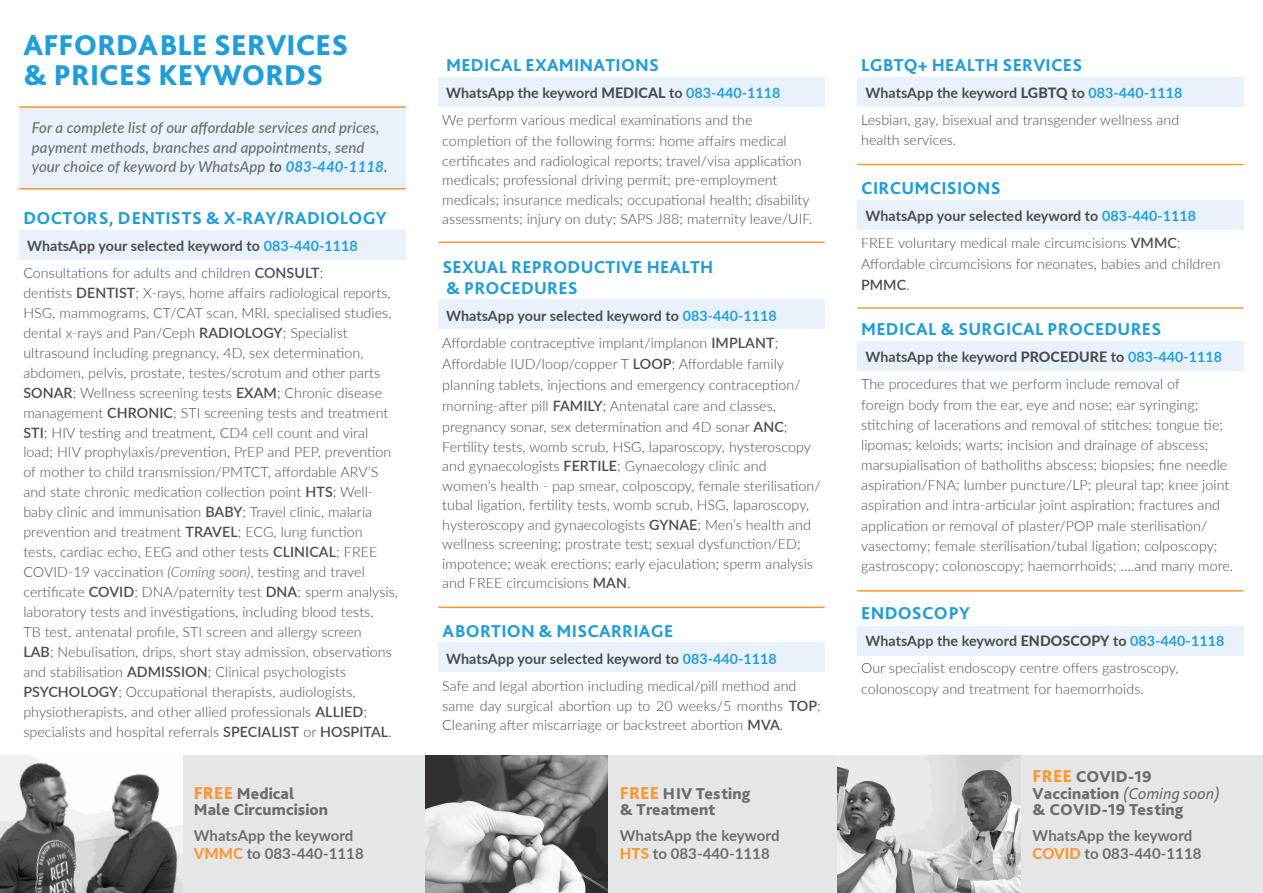
<style>
.page{position:relative;width:1263px;height:893px;background:#fff}
.page>*{position:absolute;margin:0;border:0;box-sizing:border-box;transform-origin:0 0}
.t1{font:800 30px "Bliss Pro";letter-spacing:.005em;color:#209ed9}
.t2{font:800 18px "Bliss Pro";letter-spacing:.015em;color:#209ed9}
.t3{font:800 16.5px/16.5px "Bliss Pro";letter-spacing:.005em;color:#6c6d70}
.t4{font:italic 500 15px/19.5px "Lato";letter-spacing:.005em;color:#6c6d70}
.t5{font:700 15px/18px "Lato";letter-spacing:.005em;color:#6c6d70}
.t6{font:300 14.25px/20px "Lato";letter-spacing:.005em;color:#4b4c4d}
.t7{font:700 14.25px "Lato";letter-spacing:.005em;color:#4b4c4d}
.s1{color:#4b4c4d}
.s2{font-weight:700;color:#209ed9}
.s3{color:#209ed9}
.s4{font-weight:600}
.s5{font-style:italic}
.s6{font-size:18px;color:#f89932}
.s7{font-weight:800;color:#f89932}
.s8{font-weight:800}
.s9{font-weight:400;font-style:italic}
</style>
<div class="page">
<div style="left:19px;top:106px;width:387px;height:83px;background:#e9f2fa"></div>
<div style="left:0;top:756px;width:1263px;height:137px;background:#e5e6e8"></div>
<img style="left:0;top:756px;width:182px;height:137px">
<img style="left:425px;top:756px;width:183px;height:137px">
<div style="left:19px;top:230px;width:387px;height:29px;background:#e9f2fa"></div>
<div style="left:857px;top:77px;width:387px;height:30px;background:#e9f2fa"></div>
<div style="left:857px;top:200px;width:387px;height:30px;background:#e9f2fa"></div>
<div style="left:857px;top:342px;width:387px;height:29px;background:#e9f2fa"></div>
<div style="left:857px;top:626px;width:387px;height:29px;background:#e9f2fa"></div>
<div style="left:438px;top:77px;width:387px;height:30px;background:#e9f2fa"></div>
<div style="left:438px;top:299px;width:387px;height:30px;background:#e9f2fa"></div>
<div style="left:438px;top:642px;width:387px;height:30px;background:#e9f2fa"></div>
<hr style="left:858px;top:164px;width:385px;height:1px;background:#f89932">
<hr style="left:858px;top:307px;width:385px;height:2px;background:#f89932">
<hr style="left:858px;top:590px;width:385px;height:2px;background:#f89932">
<hr style="left:439px;top:607px;width:385px;height:1px;background:#f89932">
<hr style="left:439px;top:242px;width:385px;height:1px;background:#f89932">
<hr style="left:20px;top:188px;width:385px;height:1px;background:#f89932">
<hr style="left:20px;top:106px;width:385px;height:2px;background:#f89932">
<img style="left:838px;top:756px;width:182px;height:137px">
<p class="t1" style="left:23px;top:27px;width:326px">AFFORDABLE SERVICES</p>
<p class="t1" style="left:23px;top:57px;width:301px">&amp; PRICES KEYWORDS</p>
<p class="t4" style="left:32px;top:117px;width:349px">For a complete list of our affordable services and prices, payment methods, branches and appointments, send</p>
<p class="t4" style="left:32px;top:156px;width:357px">your choice of keyword by WhatsApp <span class="s1">to</span> <span class="s2">083-440-1118</span><span class="s1">.</span></p>
<p class="t2" style="left:24px;top:207px;width:365px">DOCTORS, DENTISTS &amp; X-RAY/RADIOLOGY</p>
<p class="t7" style="left:27px;top:235px;width:332px">WhatsApp your selected keyword to <span class="s3">083-440-1118</span></p>
<p class="t6" style="left:23px;top:262px;width:301px">Consultations for adults and children <span class="s4">CONSULT</span>;</p>
<p class="t6" style="left:23px;top:282px;width:376px">dentists <span class="s4">DENTIST</span>; X-rays, home affairs radiological reports, HSG, mammograms, CT/CAT scan, MRI, specialised studies, dental x-rays and Pan/Ceph <span class="s4">RADIOLOGY</span>; Specialist ultrasound including pregnancy, 4D, sex determination, abdomen, pelvis, prostate, testes/scrotum and other parts <span class="s4">SONAR</span>; Wellness screening tests <span class="s4">EXAM</span>; Chronic disease management <span class="s4">CHRONIC</span>; STI screening tests and treatment <span class="s4">STI</span>; HIV testing and treatment, CD4 cell count and viral load; HIV prophylaxis/prevention, PrEP and PEP, prevention of mother to child transmission/PMTCT, affordable ARV’S and state chronic medication collection point <span class="s4">HTS</span>; Well&shy;baby clinic and immunisation <span class="s4">BABY</span>; Travel clinic, malaria prevention and treatment <span class="s4">TRAVEL</span>; ECG, lung function tests, cardiac echo, EEG and other tests <span class="s4">CLINICAL</span>; FREE COVID-19 vaccination <span class="s5">(Coming soon)</span>, testing and travel certificate <span class="s4">COVID</span>; DNA/paternity test <span class="s4">DNA</span>; sperm analysis, laboratory tests and investigations, including blood tests,<br>TB test, antenatal profile, STI screen and allergy screen<br><span class="s4">LAB</span>; Nebulisation, drips, short stay admission, observations and stabilisation <span class="s4">ADMISSION</span>; Clinical psychologists <span class="s4">PSYCHOLOGY</span>; Occupational therapists, audiologists, physiotherapists, and other allied professionals <span class="s4">ALLIED</span>; specialists and hospital referrals <span class="s4">SPECIALIST</span> or <span class="s4">HOSPITAL</span>.</p>
<p class="t3" style="left:194px;top:785px;width:102px"><span class="s6">FREE</span> Medical</p>
<p class="t3" style="left:194px;top:801px;width:136px">Male Circumcision</p>
<p class="t5" style="left:194px;top:826px;width:171px">WhatsApp the keyword<br><span class="s7">VMMC</span> to 083-440-1118</p>
<p class="t2" style="left:446px;top:54px;width:214px">MEDICAL EXAMINATIONS</p>
<p class="t7" style="left:446px;top:83px;width:336px">WhatsApp the keyword <span class="s8">MEDICAL</span> to <span class="s3">083-440-1118</span></p>
<p class="t6" style="left:442px;top:109px;width:346px;line-height:21px">We perform various medical examinations and the completion of the following forms: home affairs medical</p>
<p class="t6" style="left:442px;top:150px;width:372px;line-height:19.5px">certificates and radiological reports; travel/visa application medicals; professional driving permit; pre-employment medicals; insurance medicals; occupational health; disability assessments; injury on duty; SAPS J88; maternity leave/UIF.</p>
<p class="t2" style="left:442px;top:256px;width:272px">SEXUAL REPRODUCTIVE HEALTH</p>
<p class="t2" style="left:446px;top:277px;width:133px">&amp; PROCEDURES</p>
<p class="t7" style="left:446px;top:306px;width:332px">WhatsApp your selected keyword to <span class="s3">083-440-1118</span></p>
<p class="t6" style="left:442px;top:332px;width:360px;line-height:21px">Affordable contraceptive implant/implanon <span class="s4">IMPLANT</span>; Affordable IUD/loop/copper T <span class="s4">LOOP</span>; Affordable family planning tablets, injections and emergency contraception/ morning-after pill <span class="s4">FAMILY</span>; Antenatal care and classes, pregnancy sonar, sex determination and 4D sonar <span class="s4">ANC</span>;</p>
<p class="t6" style="left:442px;top:437px;width:380px;line-height:19.5px">Fertility tests, womb scrub, HSG, laparoscopy, hysteroscopy and gynaecologists <span class="s4">FERTILE</span>; Gynaecology clinic and women’s health - pap smear, colposcopy, female sterilisation/ tubal ligation, fertility tests, womb scrub, HSG, laparoscopy, hysteroscopy and gynaecologists <span class="s4">GYNAE</span>; Men’s health and wellness screening; prostrate test; sexual dysfunction/ED; impotence; weak erections; early ejaculation; sperm analysis and FREE circumcisions <span class="s4">MAN</span>.</p>
<p class="t2" style="left:442px;top:620px;width:232px">ABORTION &amp; MISCARRIAGE</p>
<p class="t7" style="left:446px;top:648px;width:332px">WhatsApp your selected keyword to <span class="s3">083-440-1118</span></p>
<p class="t6" style="left:442px;top:675px;width:356px">Safe and legal abortion including medical/pill method and</p>
<p class="t6" style="left:442px;top:695px;width:380px;line-height:19.5px">same day surgical abortion up to 20 weeks/5 months <span class="s4">TOP</span>;<br>Cleaning after miscarriage or backstreet abortion <span class="s4">MVA</span>.</p>
<p class="t3" style="left:620px;top:785px;width:132px"><span class="s6">FREE</span> HIV Testing</p>
<p class="t3" style="left:620px;top:801px;width:97px">&amp; Treatment</p>
<p class="t5" style="left:620px;top:826px;width:161px">WhatsApp the keyword</p>
<p class="t5" style="left:620px;top:844px;width:151px"><span class="s7">HTS</span> to 083-440-1118</p>
<p class="t2" style="left:861px;top:54px;width:222px">LGBTQ+ HEALTH SERVICES</p>
<p class="t7" style="left:865px;top:83px;width:319px">WhatsApp the keyword <span class="s8">LGBTQ</span> to <span class="s3">083-440-1118</span></p>
<p class="t6" style="left:861px;top:110px;width:320px">Lesbian, gay, bisexual and transgender wellness and</p>
<p class="t6" style="left:861px;top:130px;width:97px">health services.</p>
<p class="t2" style="left:861px;top:177px;width:141px">CIRCUMCISIONS</p>
<p class="t7" style="left:865px;top:205px;width:332px">WhatsApp your selected keyword to <span class="s3">083-440-1118</span></p>
<p class="t6" style="left:861px;top:232px;width:361px;line-height:21px">FREE voluntary medical male circumcisions <span class="s4">VMMC</span>;<br>Affordable circumcisions for neonates, babies and children<br><span class="s4">PMMC</span>.</p>
<p class="t2" style="left:861px;top:318px;width:301px">MEDICAL &amp; SURGICAL PROCEDURES</p>
<p class="t7" style="left:865px;top:346px;width:358px">WhatsApp the keyword <span class="s8">PROCEDURE</span> to <span class="s3">083-440-1118</span></p>
<p class="t6" style="left:861px;top:373px;width:374px">The procedures that we perform include removal of<br>foreign body from the ear, eye and nose; ear syringing; stitching of lacerations and removal of stitches; tongue tie; lipomas; keloids; warts; incision and drainage of abscess; marsupialisation of batholiths abscess; biopsies; fine needle aspiration/FNA; lumber puncture/LP; pleural tap; knee joint aspiration and intra-articular joint aspiration; fractures and application or removal of plaster/POP male sterilisation/ vasectomy; female sterilisation/tubal ligation; colposcopy; gastroscopy; colonoscopy; haemorrhoids; ....and many more.</p>
<p class="t2" style="left:861px;top:602px;width:110px">ENDOSCOPY</p>
<p class="t7" style="left:865px;top:631px;width:360px">WhatsApp the keyword <span class="s8">ENDOSCOPY</span> to <span class="s3">083-440-1118</span></p>
<p class="t6" style="left:861px;top:657px;width:319px;line-height:21px">Our specialist endoscopy centre offers gastroscopy, colonoscopy and treatment for haemorrhoids.</p>
<p class="t3" style="left:1033px;top:768px;width:189px"><span class="s6">FREE</span> COVID-19<br>Vaccination <span class="s9">(Coming soon)</span></p>
<p class="t3" style="left:1033px;top:801px;width:152px">&amp; COVID-19 Testing</p>
<p class="t5" style="left:1033px;top:826px;width:161px">WhatsApp the keyword</p>
<p class="t5" style="left:1033px;top:844px;width:170px"><span class="s7">COVID</span> to 083-440-1118</p>
</div>
